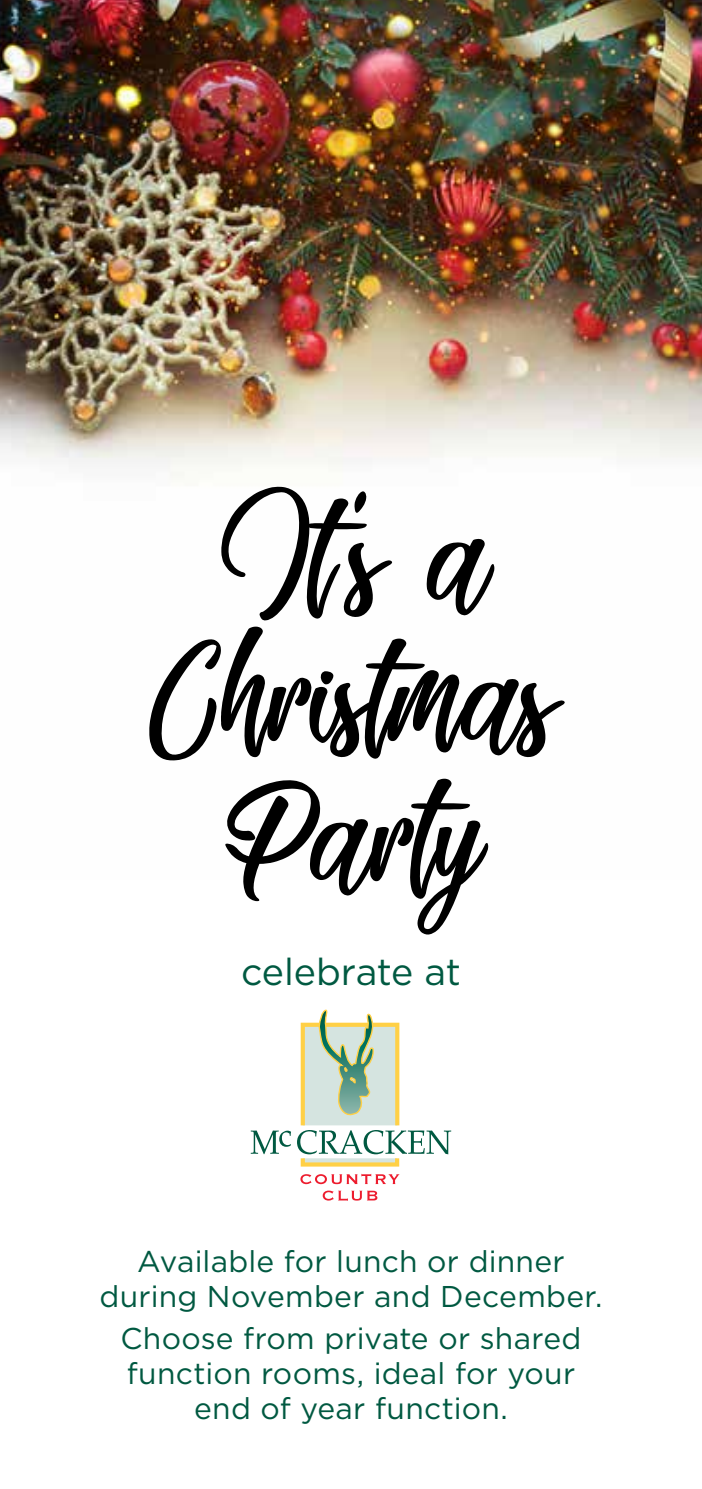
<style>
.page{position:relative;width:702px;height:1489px;background:#fff}
.page>*{position:absolute;margin:0;border:0;box-sizing:border-box;transform-origin:0 0}
.t1{font:190px/140px "Skating Move";color:#000;text-align:center}
.t2{font:37.5px "Gotham";letter-spacing:-.01em;color:#005941}
.t3{font:30px/35px "Gotham";letter-spacing:.01em;color:#005941;text-align:center}
</style>
<div class="page">
<img style="left:0;top:0;width:702px;height:499px">
<svg style="left:301px;top:1158px;width:98px;height:8px"></svg>
<div style="left:301px;top:1022px;width:98px;height:105px;background:#d5e4e0;border:4px solid #ffd046"></div>
<svg style="left:251px;top:1130px;width:40px;height:24px"></svg>
<svg style="left:297px;top:1130px;width:154px;height:24px"></svg>
<svg style="left:300px;top:1173px;width:99px;height:11px"></svg>
<svg style="left:323px;top:1190px;width:54px;height:10px"></svg>
<svg style="left:318px;top:1009px;width:56px;height:107px"></svg>
<svg style="left:354px;top:491px;width:12px;height:22px"></svg>
<h1 class="t1" style="left:149px;top:498px;width:405px">It s a<br>Christmas<br>Party</h1>
<p class="t2" style="left:241px;top:947px;width:221px">celebrate at</p>
<p class="t3" style="left:99px;top:1242px;width:504px">Available for lunch or dinner during November and December.</p>
<p class="t3" style="left:120px;top:1320px;width:462px">Choose from private or shared function rooms, ideal for your end of year function.</p>
</div>
